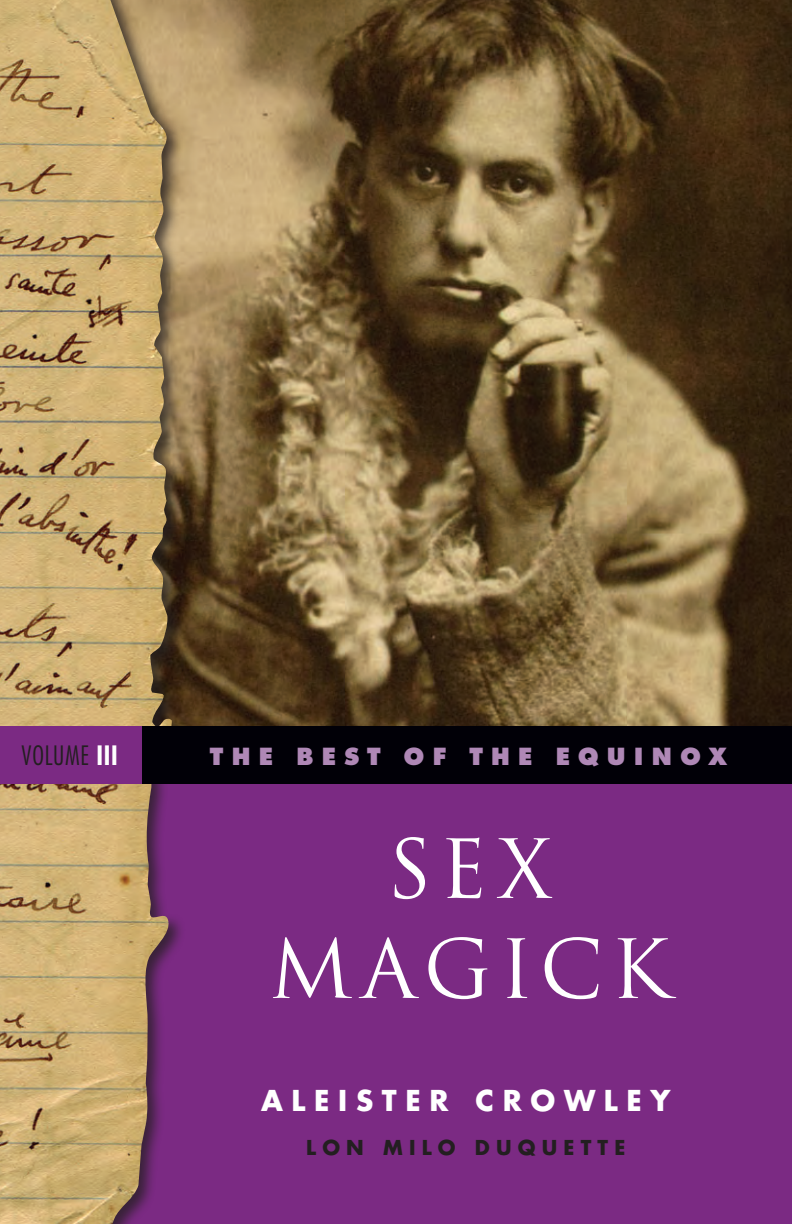
<style>
.page{position:relative;width:792px;height:1224px;background:#fff}
.page>*{position:absolute;margin:0;border:0;box-sizing:border-box;transform-origin:0 0}
.t1{font:79.2px/100px "Trajan";letter-spacing:.09em;color:#fff;text-align:center}
.t2{font:700 28px "Futura";letter-spacing:.31em;color:#fff}
.t3{font:26px "Futura Ext Bld";letter-spacing:.3em;color:#af88b6}
.t4{font:300 condensed 26px "Futura";letter-spacing:.03em;color:#231f20}
.t5{font:700 20px "Futura";letter-spacing:.31em;color:#231f20}
.s1{font-weight:700;color:#fff}
</style>
<div class="page">
<img style="left:189px;top:0;width:603px;height:726px">
<div style="left:0;top:769px;width:792px;height:455px;background:#7b2a83"></div>
<div style="left:0;top:0;width:189px;height:1224px;background:#231f20;opacity:.75"></div>
<img style="left:0;top:0;width:172px;height:1224px">
<div style="left:0;top:726px;width:792px;height:58px;background:#010007"></div>
<div style="left:0;top:726px;width:141px;height:58px;background:#7b2a83"></div>
<p class="t4" style="left:22px;top:739px;width:98px">VOLUME <span class="s1">III</span></p>
<p class="t3" style="left:210px;top:739px;width:519px">THE BEST OF THE EQUINOX</p>
<p class="t1" style="left:269px;top:820px;width:403px">SEX<br>MAGICK</p>
<p class="t2" style="left:261px;top:1081px;width:411px">ALEISTER CROWLEY</p>
<p class="t5" style="left:306px;top:1133px;width:321px">LON MILO DUQUETTE</p>
</div>
